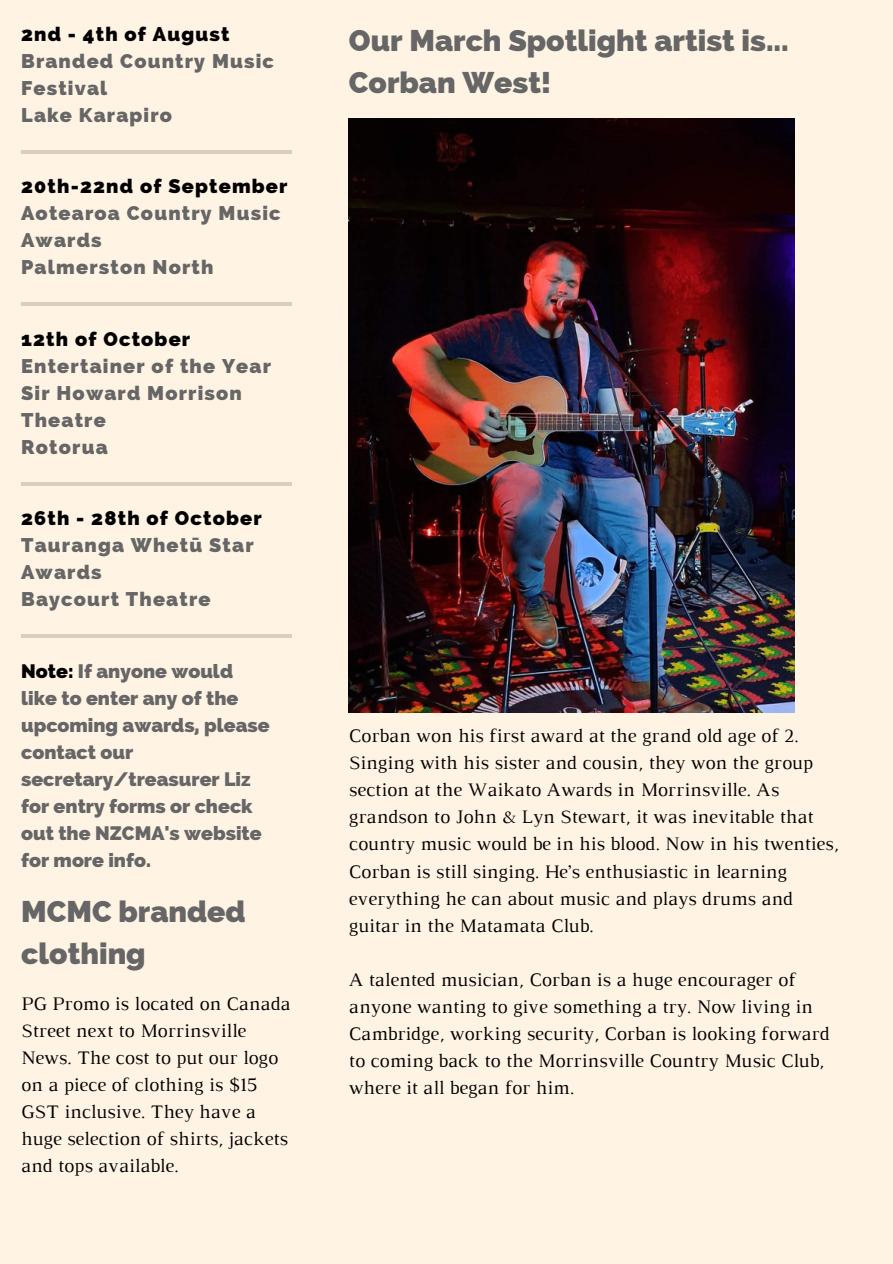
<style>
.page{position:relative;width:893px;height:1264px;background:#fff}
.page>*{position:absolute;margin:0;border:0;box-sizing:border-box;transform-origin:0 0}
.t1{font:800 30px/41.7px "Raleway";color:#666}
.t2{font:800 19.8px/27px "Raleway";letter-spacing:.06em;color:#666}
.t3{font:19.5px/27px "Luthier";color:#000}
.t4{font:800 19.5px/27px "Raleway";color:#666}
.s1{color:#000}
</style>
<div class="page">
<div style="left:0;top:0;width:892px;height:1263px;background:#fff3e4"></div>
<hr style="left:21px;top:634px;width:271px;height:4px;background:#d9cec2">
<hr style="left:21px;top:482px;width:271px;height:3px;background:#000">
<hr style="left:21px;top:302px;width:271px;height:4px;background:#d9cec2">
<img style="left:349px;top:118px;width:445px;height:594px">
<hr style="left:21px;top:150px;width:271px;height:3px;background:#000">
<p class="t2" style="left:21px;top:20px;width:254px"><span class="s1">2nd - 4th of August<br></span>Branded Country Music<br>Festival<br>Lake Karapiro</p>
<h1 class="t2" style="left:21px;top:172px;width:268px"><span class="s1">20th-22nd of September<br></span>Aotearoa Country Music<br>Awards<br>Palmerston North</h1>
<p class="t2" style="left:21px;top:325px;width:251px"><span class="s1">12th of October<br></span>Entertainer of the Year<br>Sir Howard Morrison<br>Theatre<br>Rotorua</p>
<h1 class="t2" style="left:21px;top:504px;width:242px"><span class="s1">26th - 28th of October<br></span>Tauranga Whetū Star<br>Awards<br>Baycourt Theatre</h1>
<h2 class="t4" style="left:21px;top:657px;width:250px"><span class="s1">Note:</span> If anyone would like to enter any of the upcoming awards, please contact our secretary/treasurer Liz for entry forms or check out the NZCMA's website for more info.</h2>
<p class="t1" style="left:21px;top:891px;width:226px">MCMC branded clothing</p>
<p class="t3" style="left:21px;top:991px;width:271px">PG Promo is located on Canada<br>Street next to Morrinsville<br>News. The cost to put our logo on a piece of clothing is $15<br>GST inclusive. They have a huge selection of shirts, jackets and tops available.</p>
<h2 class="t1" style="left:349px;top:20px;width:441px">Our March Spotlight artist is...<br>Corban West!</h2>
<h2 class="t3" style="left:349px;top:724px;width:491px">Corban won his first award at the grand old age of 2.<br>Singing with his sister and cousin, they won the group section at the Waikato Awards in Morrinsville. As grandson to John &amp; Lyn Stewart, it was inevitable that country music would be in his blood. Now in his twenties, Corban is still singing. He’s enthusiastic in learning everything he can about music and plays drums and guitar in the Matamata Club.</h2>
<h2 class="t3" style="left:349px;top:967px;width:482px">A talented musician, Corban is a huge encourager of anyone wanting to give something a try. Now living in Cambridge, working security, Corban is looking forward to coming back to the Morrinsville Country Music Club, where it all began for him.</h2>
</div>
